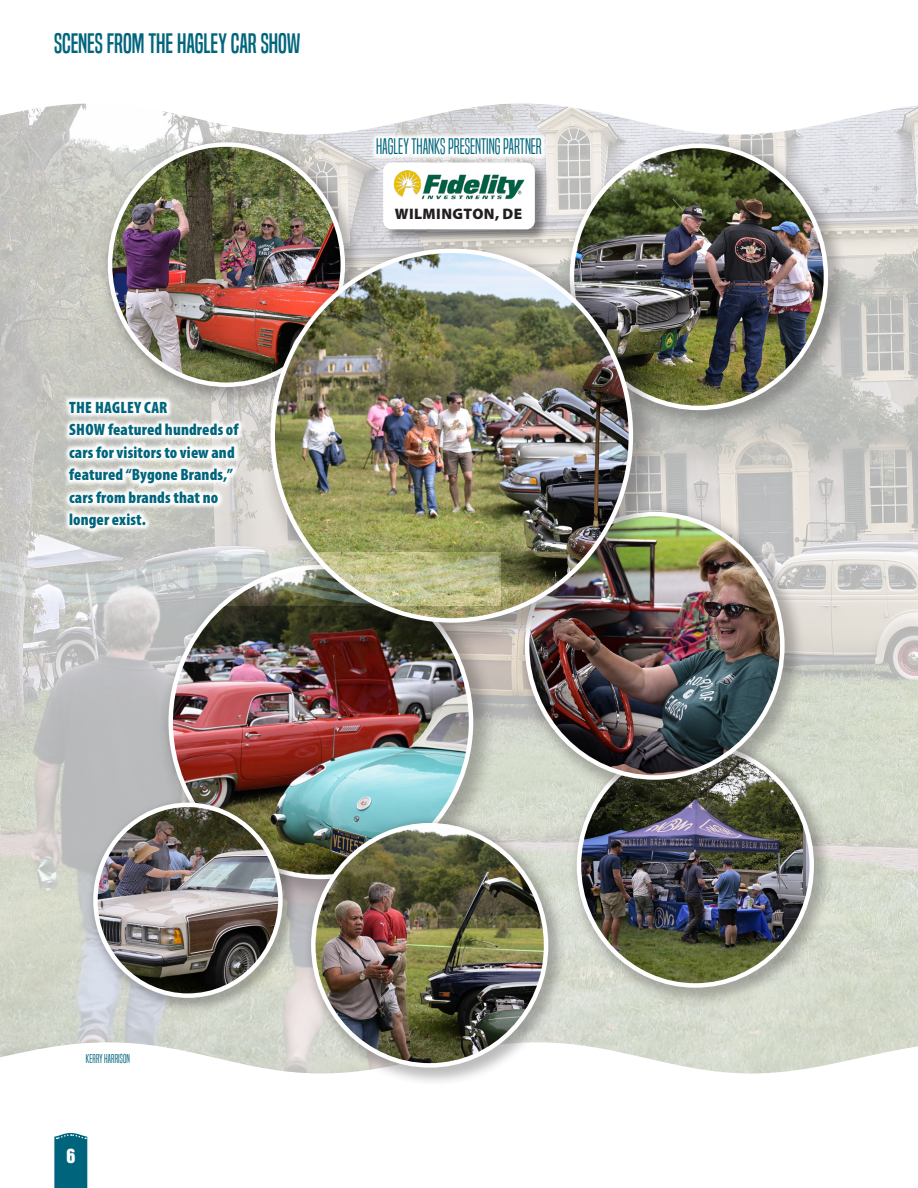
<style>
.page{position:relative;width:918px;height:1188px;background:#fff}
.page>*{position:absolute;margin:0;border:0;box-sizing:border-box;transform-origin:0 0}
.t1{font:26.25px "Built Titling Rg";letter-spacing:-.005em;color:#00657c}
.box_2{font:21px "Built Titling Lt";color:#00657c}
.t2{font:18px "Helvetica Inserat LT Std";color:#fff}
.story_text{font:900 condensed 16.5px/22.5px "Myriad Pro";letter-spacing:.01em;color:#00657c}
.story_text-2{font:900 15.3px "Myriad Pro";letter-spacing:.03em;color:#231f20}
.box_2-2{font:12px "Built Titling Lt";letter-spacing:.015em;color:#00657c}
</style>
<div class="page">
<svg style="left:54px;top:1133px;width:33px;height:55px;background:#0c6c82"></svg>
<img style="left:0;top:103px;width:918px;height:970px">
<svg style="left:370px;top:131px;width:178px;height:30px"></svg>
<div style="left:560px;top:134px;width:289px;height:297px;background:#231f20;opacity:.3"></div>
<img style="left:572px;top:146px;width:254px;height:262px">
<div style="left:157px;top:554px;width:341px;height:350px;background:#231f20;opacity:.3"></div>
<img style="left:171px;top:605px;width:300px;height:269px">
<div style="left:568px;top:735px;width:265px;height:272px;background:#231f20;opacity:.3"></div>
<img style="left:579px;top:745px;width:233px;height:240px">
<div style="left:100px;top:134px;width:264px;height:272px;background:#231f20;opacity:.3"></div>
<img style="left:110px;top:145px;width:233px;height:240px">
<div style="left:303px;top:815px;width:264px;height:272px;background:#231f20;opacity:.3"></div>
<img style="left:313px;top:825px;width:233px;height:240px">
<div style="left:86px;top:795px;width:212px;height:219px;background:#231f20;opacity:.3"></div>
<img style="left:95px;top:806px;width:185px;height:190px">
<div style="left:93px;top:803px;width:190px;height:195px;border:4px solid #fff;border-radius:50%"></div>
<div style="left:516px;top:503px;width:290px;height:298px;background:#231f20;opacity:.3"></div>
<img style="left:527px;top:514px;width:255px;height:264px">
<svg style="left:62px;top:394px;width:184px;height:141px"></svg>
<div style="left:257px;top:235px;width:406px;height:417px;background:#231f20;opacity:.3"></div>
<img style="left:273px;top:252px;width:358px;height:368px">
<div style="left:382px;top:161px;width:167px;height:83px;background:#231f20;opacity:.5"></div>
<div style="left:383px;top:163px;width:152px;height:66px;background:#fff;border-radius:9px"></div>
<img style="left:393px;top:170px;width:132px;height:30px">
<svg style="left:0;top:552px;width:501px;height:53px;background:#bec1ae"></svg>
<p class="t1" style="left:54px;top:28px;width:248px">SCENES FROM THE HAGLEY CAR SHOW</p>
<p class="story_text" style="left:69px;top:396px;width:171px">THE HAGLEY CAR<br>SHOW featured hundreds of cars for visitors to view and featured “Bygone Brands,” cars from brands that no longer exist.</p>
<p class="box_2" style="left:376px;top:134px;width:167px">HAGLEY THANKS PRESENTING PARTNER</p>
<p class="story_text-2" style="left:395px;top:203px;width:129px">WILMINGTON, DE</p>
<p class="box_2-2" style="left:86px;top:1051px;width:46px">KERRY HARRISON</p>
<p class="t2" style="left:66px;top:1145px;width:10px">6</p>
</div>
